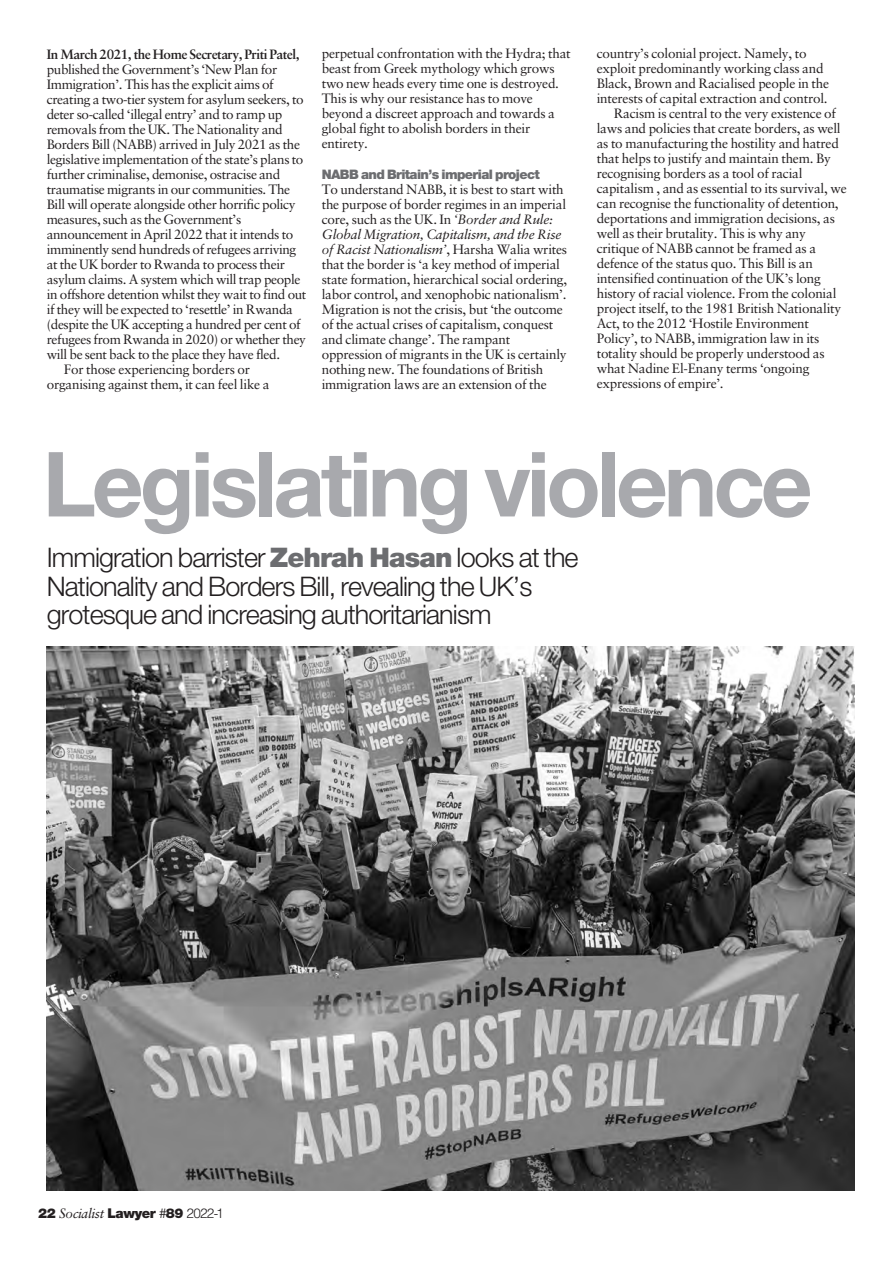
<style>
.page{position:relative;width:893px;height:1263px;background:#fff}
.page>*{position:absolute;margin:0;border:0;box-sizing:border-box;transform-origin:0 0}
.t1{font:700 90px "Helvetica Neue LT Std";letter-spacing:-.045em;color:#a8a9ad}
.t2{font:300 27px/28.5px "Helvetica Neue LT Pro";letter-spacing:-.035em;color:#231f20}
.t3{font:13.5px/15px "Sabon LT Std";letter-spacing:-.015em;color:#231f20}
.t4{font:900 13.5px "Helvetica Neue LT Pro";letter-spacing:-.035em;color:#231f20}
.t5{font:900 13.2px "Helvetica Neue LT Pro";letter-spacing:-.045em;color:#6c6d70}
.s1{font-weight:700}
.s2{font-style:italic}
.s3{font-weight:900;color:#6c6d70}
.s4{font-family:"Sabon";font-weight:400;font-style:italic}
.s5{font-family:"Helvetica";font-weight:300}
</style>
<div class="page">
<img style="left:46px;top:646px;width:809px;height:544px">
<p class="t3" style="left:47px;top:47px;width:261px"><span class="s1">In March 2021, the Home Secretary, Priti Patel, </span>published the Government’s ‘New Plan for Immigration’. This has the explicit aims of creating a two-tier system for asylum seekers, to deter so-called ‘illegal entry’ and to ramp up removals from the UK. The Nationality and Borders Bill (NABB) arrived in July 2021 as the legislative implementation of the state’s plans to further criminalise, demonise, ostracise and traumatise migrants in our communities. The Bill will operate alongside other horrific policy measures, such as the Government’s announcement in April 2022 that it intends to imminently send hundreds of refugees arriving at the UK border to Rwanda to process their asylum claims. A system which will trap people in offshore detention whilst they wait to find out if they will be expected to ‘resettle’ in Rwanda (despite the UK accepting a hundred per cent of refugees from Rwanda in 2020) or whether they will be sent back to the place they have fled.</p>
<p class="t3" style="left:47px;top:362px;width:224px;text-align:center">For those experiencing borders or organising against them, it can feel like a</p>
<p class="t3" style="left:322px;top:47px;width:250px">perpetual confrontation with the Hydra; that beast from Greek mythology which grows two new heads every time one is destroyed.<br>This is why our resistance has to move beyond a discreet approach and towards a global fight to abolish borders in their entirety.</p>
<p class="t5" style="left:322px;top:169px;width:220px">NABB and Britain’s imperial project</p>
<p class="t3" style="left:322px;top:182px;width:247px">To understand NABB, it is best to start with the purpose of border regimes in an imperial core, such as the UK. In <span class="s2">‘Border and Rule:<br>Global Migration, Capitalism, and the Rise of Racist Nationalism’</span>, Harsha Walia writes that the border is ‘a key method of imperial state formation, hierarchical social ordering, labor control, and xenophobic nationalism’.<br>Migration is not the crisis, but ‘the outcome of the actual crises of capitalism, conquest and climate change’. The rampant oppression of migrants in the UK is certainly nothing new. The foundations of British immigration laws are an extension of the</p>
<p class="t3" style="left:597px;top:47px;width:234px">country’s colonial project. Namely, to exploit predominantly working class and Black, Brown and Racialised people in the interests of capital extraction and control.</p>
<p class="t3" style="left:597px;top:107px;width:251px;text-indent:17px">Racism is central to the very existence of laws and policies that create borders, as well as to manufacturing the hostility and hatred that helps to justify and maintain them. By recognising borders as a tool of racial capitalism , and as essential to its survival, we can recognise the functionality of detention, deportations and immigration decisions, as well as their brutality. This is why any critique of NABB cannot be framed as a defence of the status quo. This Bill is an intensified continuation of the UK’s long history of racial violence. From the colonial project itself, to the 1981 British Nationality Act, to the 2012 ‘Hostile Environment Policy’, to NABB, immigration law in its totality should be properly understood as what Nadine El-Enany terms ‘ongoing expressions of empire’.</p>
<p class="t1" style="left:43px;top:433px;width:771px">Legislating violence</p>
<p class="t2" style="left:47px;top:547px;width:533px">Immigration barrister <span class="s3">Zehrah Hasan</span> looks at the<br>Nationality and Borders Bill, revealing the UK’s grotesque and increasing authoritarianism</p>
<p class="t4" style="left:38px;top:1208px;width:187px">22 <span class="s4">Socialist</span> Lawyer <span class="s5">#</span>89 <span class="s5">2022-1</span></p>
</div>
